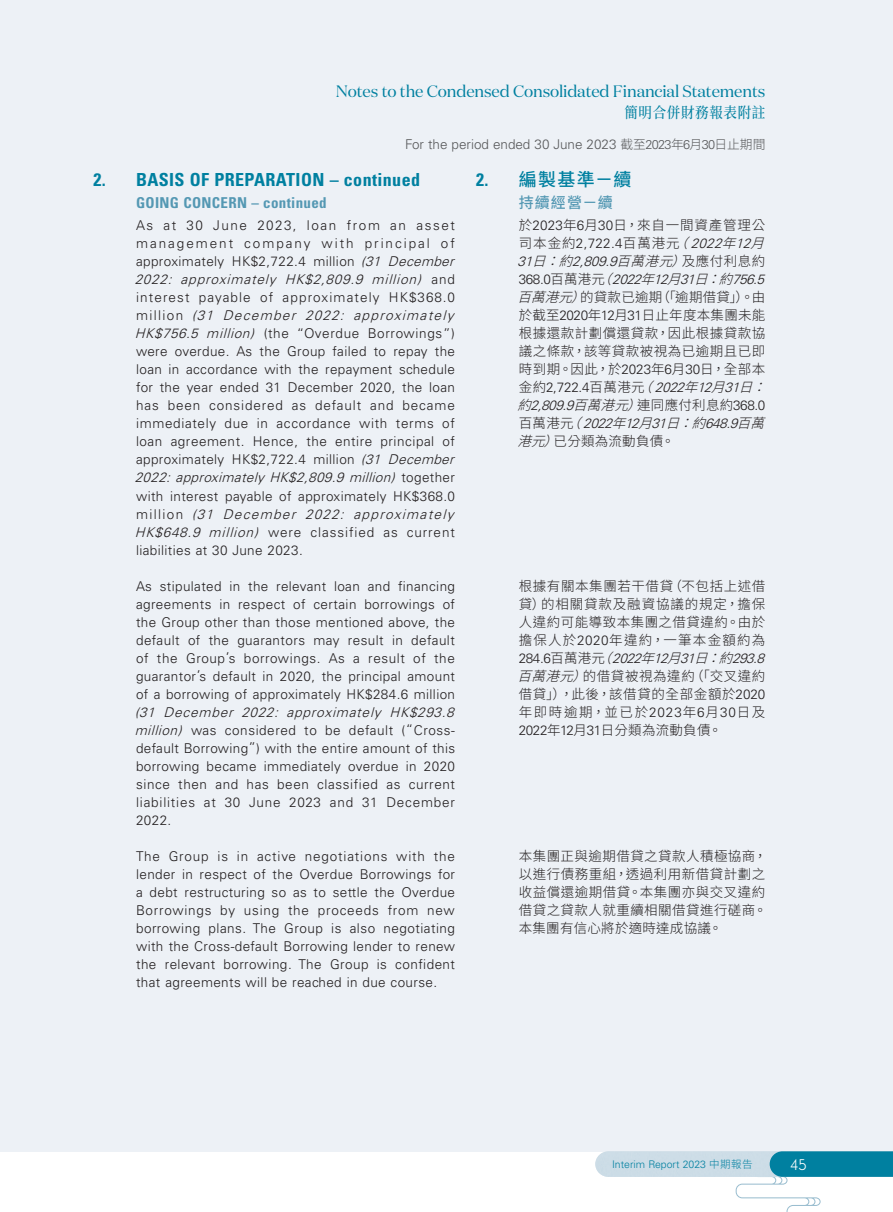
<style>
.page{position:relative;width:893px;height:1212px;background:#fff}
.page>*{position:absolute;margin:0;border:0;box-sizing:border-box;transform-origin:0 0}
.Heading_1{font:700 condensed 18px "Univers LT Std";letter-spacing:.02em;color:#0080a0}
.C_Heading_1{font:500 18px "Source Han Sans TC";color:#0080a0}
.t1{font:16.5px "Domaine Disp";letter-spacing:-.01em;color:#0080a0}
.t2{font:300 16.5px "Neuzeit Gro";color:#fff}
.Heading_2{font:700 condensed 15px "Univers LT Std";letter-spacing:.02em;color:#5498b3}
.t3{font:500 15px "Source Han Serif TC";letter-spacing:.05em;color:#0080a0;scale:.9 1}
.C_Heading_2{font:500 15px "Source Han Sans TC";color:#5498b3}
.Body_Text{font:300 13.5px/18px "Univers LT Std";letter-spacing:.03em;color:#231f20}
.C_Body_Text{font:300 13.5px/18px "Source Han Sans TC";letter-spacing:.035em;color:#231f20}
.t4{font:300 13.5px "Univers LT Std";color:#57585a}
.t5{font:300 10.5px "Univers LT Std";color:#0080a0}
.s1{font-family:"Source Han Sans TC";font-size:12.75px}
.s2{font-size:12.75px}
.s3{font-family:"Univers LT Std";font-weight:700;font-stretch:condensed}
.s4{font-family:"Univers LT Std"}
.s5{font-style:italic}
.s6{font-family:"Univers LT Std";font-style:italic}
.s7{font-family:"Source Han Sans TC"}
</style>
<div class="page">
<div style="left:0;top:0;width:893px;height:1151px;background:#edf1f6"></div>
<svg style="left:595px;top:1151px;width:298px;height:61px"></svg>
<p class="t1" style="left:336px;top:81px;width:431px">Notes to the Condensed Consolidated Financial Statements</p>
<p class="t3" style="left:624px;top:104px;width:158px">簡明合併財務報表附註</p>
<p class="t4" style="left:405px;top:136px;width:362px">For the period ended 30 June 2023 <span class="s1">截至</span><span class="s2">2023</span><span class="s1">年</span><span class="s2">6</span><span class="s1">月</span><span class="s2">30</span><span class="s1">日止期間</span></p>
<p class="C_Heading_1" style="left:476px;top:169px;width:157px"><span class="s3">2.</span> 編製基準－續</p>
<p class="C_Heading_2" style="left:519px;top:194px;width:95px">持續經營－續</p>
<p class="C_Body_Text" style="left:517px;top:217px;width:260px">於<span class="s4">2023</span>年<span class="s4">6</span>月<span class="s4">30</span>日，來自一間資產管理公司本金約<span class="s4">2,722.4</span>百萬港元<span class="s5">（</span><span class="s6">2022</span><span class="s5">年</span><span class="s6">12</span><span class="s5">月<br></span><span class="s6">31</span><span class="s5">日：約</span><span class="s6">2,809.9</span><span class="s5">百萬港元）</span>及應付利息約<br><span class="s4">3 6 8 . 0</span> 百萬港元<span class="s5">（</span><span class="s6">2022</span><span class="s5">年</span><span class="s6">12</span><span class="s5">月</span><span class="s6">31</span><span class="s5">日：約</span><span class="s6">756.5</span><span class="s5">百萬港元）</span>的貸款已逾期（「逾期借貸」）。由於截至<span class="s4">2020</span>年<span class="s4">12</span>月<span class="s4">31</span>日止年度本集團未能根據還款計劃償還貸款，因此根據貸款協議之條款，該等貸款被視為已逾期且已即時到期。因此，於<span class="s4">2023</span>年<span class="s4">6</span>月<span class="s4">30</span>日，全部本金約<span class="s4">2,722 .4</span>百萬港元<span class="s5">（</span><span class="s6">2022</span><span class="s5">年</span><span class="s6">12</span><span class="s5">月</span><span class="s6">31</span><span class="s5">日：約</span><span class="s6">2,809.9</span><span class="s5">百萬港元）</span>連同應付利息約<span class="s4">368 . 0</span>百萬港元<span class="s5">（</span><span class="s6">2022</span><span class="s5">年</span><span class="s6">12</span><span class="s5">月</span><span class="s6">31</span><span class="s5">日：約</span><span class="s6">648.9</span><span class="s5">百萬港元）</span>已分類為流動負債。</p>
<p class="Heading_1" style="left:94px;top:168px;width:328px">2. BASIS OF PREPARATION – continued</p>
<p class="Heading_2" style="left:136px;top:194px;width:192px">GOING CONCERN – continued</p>
<p class="Body_Text" style="left:135px;top:217px;width:325px">As at 30 June 2023, loan from an asset management company with principal of approximately HK$2,722.4 million <span class="s5">(31 December 2022: approximately HK$2,809.9 million)</span> a n d interest payable of approximately HK$368.0 m i l l i o n <span class="s5">(31 December 2022: approximately HK$756.5 million)</span> (the “Overdue Borrowings”) were overdue. As the Group failed to repay the loan in accordance with the repayment schedule for the year ended 31 December 2020, the loan has been considered as default and became immediately due in accordance with terms of loan agreement. Hence, the entire principal of approximately HK$2,722.4 million <span class="s5">(31 December 2022: approximately HK$2,809.9 million)</span> t o g e t h e r with interest payable of approximately HK$368.0 m i l l i o n <span class="s5">(31 December 2022: approximately HK$648.9 million)</span> were classified as current liabilities at 30 June 2023.</p>
<p class="Body_Text" style="left:135px;top:577px;width:325px">As stipulated in the relevant loan and financing agreements in respect of certain borrowings of the Group other than those mentioned above, the default of the guarantors may result in default of the Group’s borrowings. As a result of the guarantor’s default in 2020, the principal amount of a borrowing of approximately HK$284.6 million <span class="s5">(31 December 2022: approximately HK$293.8 million)</span> was considered to be default (“Cross&shy;default Borrowing”) with the entire amount of this borrowing became immediately overdue in 2020 since then and has been classified as current liabilities at 30 June 2023 and 31 December 2022.</p>
<p class="Body_Text" style="left:136px;top:847px;width:320px;text-align:justify">The Group is in active negotiations with the lender in respect of the Overdue Borrowings for a debt restructuring so as to settle the Overdue Borrowings by using the proceeds from new borrowing plans. The Group is also negotiating with the Cross-default Borrowing lender to renew the relevant borrowing. The Group is confident that agreements will be reached in due course.</p>
<p class="C_Body_Text" style="left:517px;top:577px;width:253px">根據有關本集團若干借貸（不包括上述借貸）的相關貸款及融資協議的規定，擔保人違約可能導致本集團之借貸違約。由於擔保人於<span class="s4">2020</span>年違約，一筆本金額約為<br><span class="s4">2 8 4 . 6</span> 百萬港元<span class="s5">（</span><span class="s6">2022</span><span class="s5">年</span><span class="s6">12</span><span class="s5">月</span><span class="s6">31</span><span class="s5">日：約</span><span class="s6">293.8</span><span class="s5">百萬港元）</span>的借貸被視為違約（「交叉違約借貸」），此後，該借貸的全部金額於<span class="s4">2020</span>年即時逾期，並已於<span class="s4">2023</span>年<span class="s4">6</span>月<span class="s4">30</span>日及<br><span class="s4">2022</span>年<span class="s4">12</span>月<span class="s4">31</span>日分類為流動負債。</p>
<p class="C_Body_Text" style="left:519px;top:847px;width:250px">本集團正與逾期借貸之貸款人積極協商，以進行債務重組，透過利用新借貸計劃之收益償還逾期借貸。本集團亦與交叉違約借貸之貸款人就重續相關借貸進行磋商。本集團有信心將於適時達成協議。</p>
<p class="t5" style="left:612px;top:1158px;width:142px">Interim Report 2023 <span class="s7">中期報告</span></p>
<p class="t2" style="left:790px;top:1156px;width:18px">45</p>
</div>
